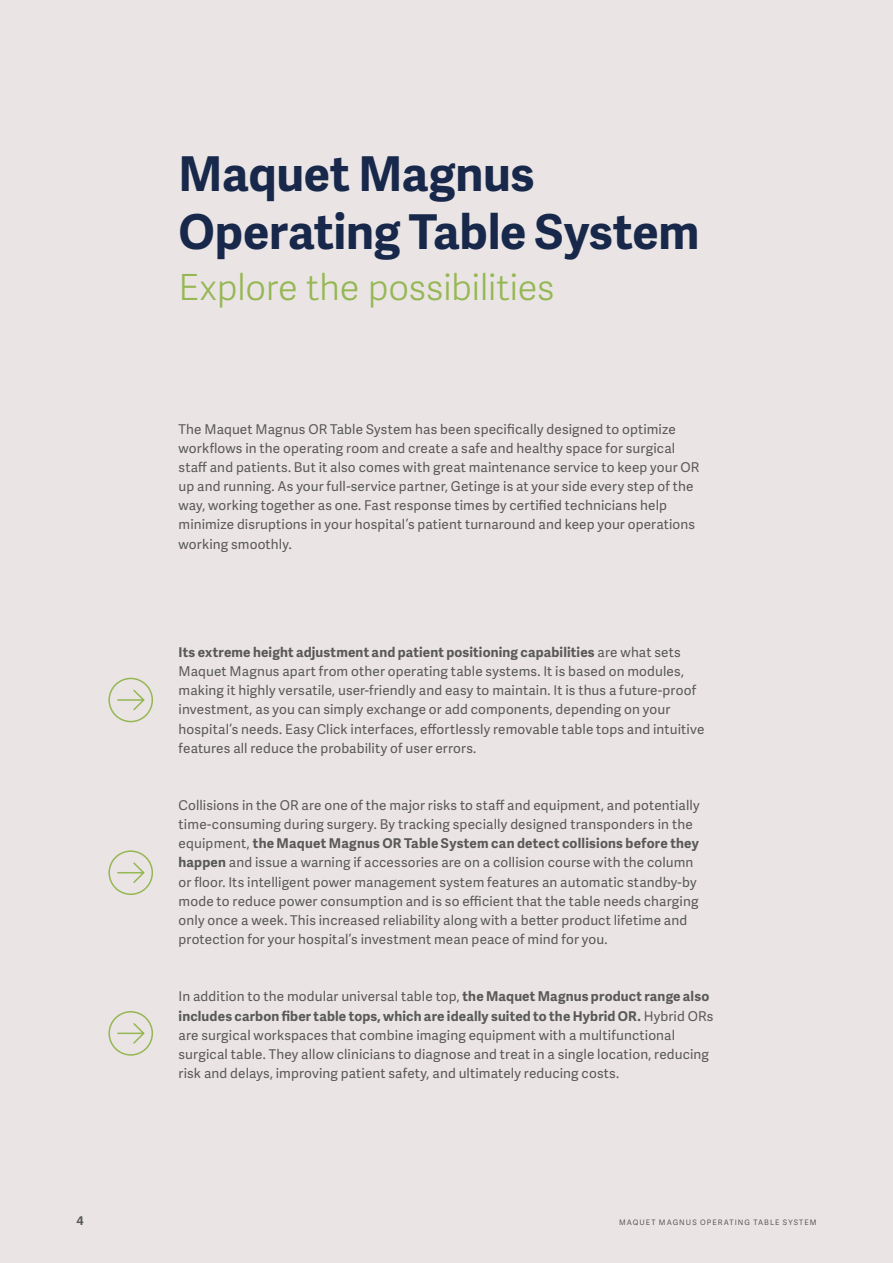
<style>
.page{position:relative;width:893px;height:1263px;background:#eae5e4}
.page>*{position:absolute;margin:0;border:0;box-sizing:border-box;transform-origin:0 0}
.t1{font:700 48px/57.4px "Adelle Sans";letter-spacing:-.005em;color:#18284b}
.t2{font:300 36px "Adelle Sans";letter-spacing:-.01em;color:#95b754}
.t3{font:13.5px/19.2px "Adelle Sans";letter-spacing:.01em;color:#595957}
.t4{font:700 12px "Adelle Sans";color:#595957}
.t5{font:7.5px "Adelle Sans";letter-spacing:.135em;color:#595957}
.s1{font-weight:700}
</style>
<div class="page">
<div style="left:108px;top:678px;width:45px;height:44px;border:2px solid #95b754;border-radius:50%"></div>
<svg style="left:117px;top:689px;width:28px;height:22px"></svg>
<div style="left:108px;top:850px;width:45px;height:45px;border:2px solid #95b754;border-radius:50%"></div>
<svg style="left:117px;top:862px;width:28px;height:21px"></svg>
<div style="left:108px;top:1011px;width:45px;height:45px;border:2px solid #95b754;border-radius:50%"></div>
<svg style="left:117px;top:1023px;width:28px;height:21px"></svg>
<h1 class="t1" style="left:179px;top:144px;width:523px">Maquet Magnus<br>Operating Table System</h1>
<h2 class="t2" style="left:179px;top:261px;width:377px">Explore the possibilities</h2>
<p class="t3" style="left:179px;top:419px;width:522px">The Maquet Magnus OR Table System has been specifically designed to optimize workflows in the operating room and create a safe and healthy space for surgical staff and patients. But it also comes with great maintenance service to keep your OR up and running. As your full-service partner, Getinge is at your side every step of the way, working together as one. Fast response times by certified technicians help minimize disruptions in your hospital’s patient turnaround and keep your operations working smoothly.</p>
<p class="t3" style="left:179px;top:642px;width:527px"><span class="s1">Its extreme height adjustment and patient positioning capabilities</span> are what sets Maquet Magnus apart from other operating table systems. It is based on modules, making it highly versatile, user-friendly and easy to maintain. It is thus a future-proof investment, as you can simply exchange or add components, depending on your hospital’s needs. Easy Click interfaces, effortlessly removable table tops and intuitive features all reduce the probability of user errors.</p>
<p class="t3" style="left:179px;top:795px;width:523px">Collisions in the OR are one of the major risks to staff and equipment, and potentially time-consuming during surgery. By tracking specially designed transponders in the equipment, <span class="s1">the Maquet Magnus OR Table System can detect collisions before they happen</span> and issue a warning if accessories are on a collision course with the column or floor. Its intelligent power management system features an automatic standby-by mode to reduce power consumption and is so efficient that the table needs charging only once a week. This increased reliability along with a better product lifetime and protection for your hospital’s investment mean peace of mind for you.</p>
<p class="t3" style="left:179px;top:986px;width:536px">In addition to the modular universal table top, <span class="s1">the Maquet Magnus product range also includes carbon fiber table tops, which are ideally suited to the Hybrid OR.</span> Hybrid ORs are surgical workspaces that combine imaging equipment with a multifunctional surgical table. They allow clinicians to diagnose and treat in a single location, reducing risk and delays, improving patient safety, and ultimately reducing costs.</p>
<p class="t4" style="left:77px;top:1211px;width:9px">4</p>
<p class="t5" style="left:619px;top:1217px;width:199px">MAQUET MAGNUS OPERATING TABLE SYSTEM</p>
</div>
